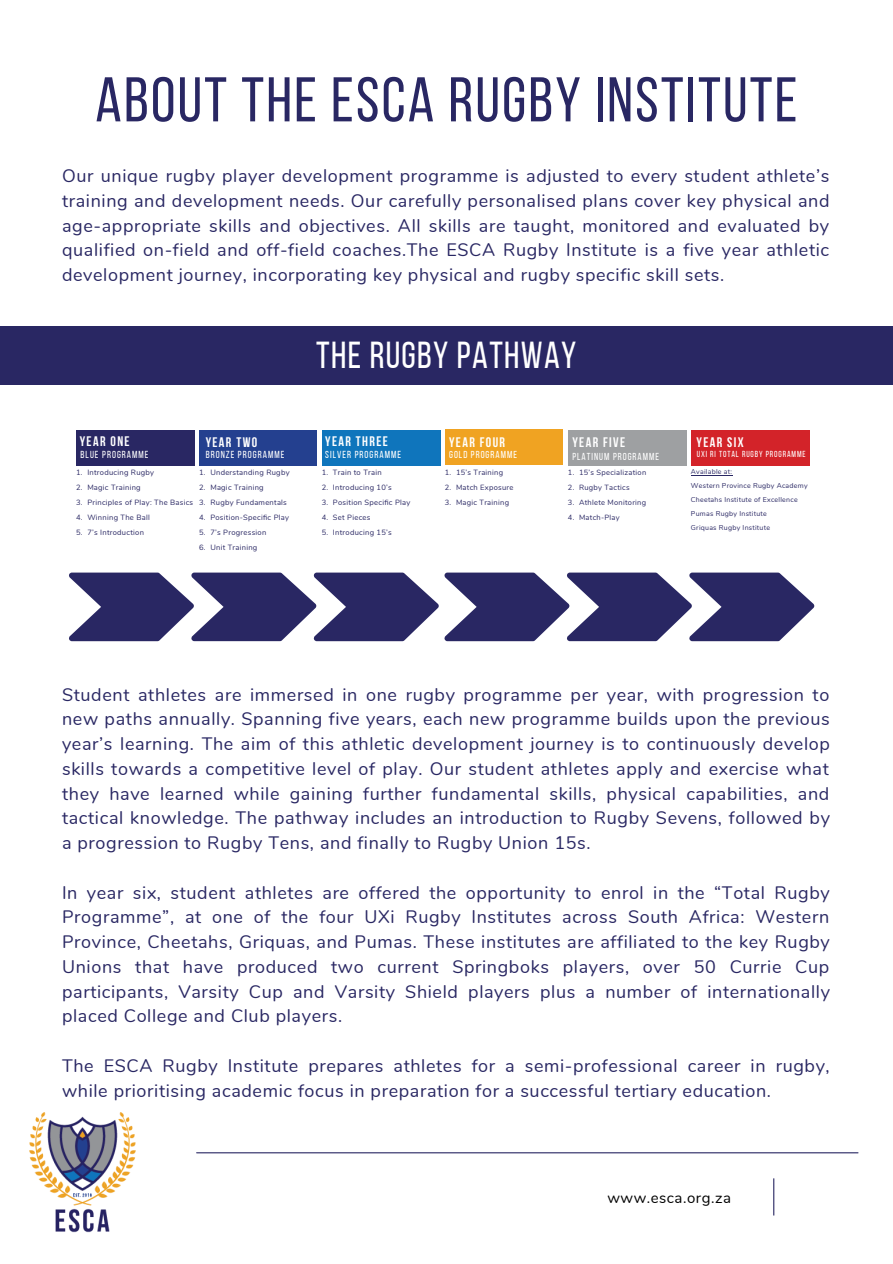
<style>
.page{position:relative;width:893px;height:1264px;background:#fff}
.page>*{position:absolute;margin:0;border:0;box-sizing:border-box;transform-origin:0 0}
.t1{font:63px "Bebas Neue";letter-spacing:.035em;color:#292763}
.t2{font:37.5px "Bebas Neue";letter-spacing:.035em;color:#fff}
.t3{font:18px/24.8px "Nunito";letter-spacing:.035em;color:#292763;text-align:justify}
.t4{font:15px "Nunito";letter-spacing:.035em;color:#000}
.t5{font:700 13.8px "Bebas Neue";letter-spacing:.1em;color:#fff}
.t6{font:10.2px "Bebas Neue";letter-spacing:.1em;color:#fff}
.t7{font:10.05px "Bebas Neue";letter-spacing:.1em;color:#fff}
.t8{font:8.7px "Bebas Neue";letter-spacing:.1em;color:#fff}
.t9{font:7.5px "Nunito";letter-spacing:.035em;color:#292763}
.t10{font:7.05px/14px "Nunito";letter-spacing:.035em;color:#292763}
</style>
<div class="page">
<hr style="left:197px;top:1152px;width:660px;height:1px;background:#292763">
<hr style="left:773px;top:1178px;width:1px;height:37px;background:#292763">
<img style="left:30px;top:1112px;width:106px;height:120px">
<div style="left:76px;top:430px;width:118px;height:35px;background:#292763"></div>
<div style="left:691px;top:430px;width:118px;height:35px;background:#d32329"></div>
<div style="left:322px;top:430px;width:118px;height:35px;background:#0f75bc"></div>
<div style="left:568px;top:430px;width:118px;height:35px;background:#9ea0a2"></div>
<div style="left:199px;top:430px;width:118px;height:35px;background:#24408f"></div>
<div style="left:445px;top:430px;width:117px;height:35px;background:#f0a322"></div>
<svg style="left:69px;top:572px;width:369px;height:69px"></svg>
<svg style="left:444px;top:572px;width:370px;height:69px"></svg>
<hr style="left:691px;top:474px;width:41px;height:1px;background:#292763">
<div style="left:0;top:326px;width:892px;height:58px;background:#292763"></div>
<h1 class="t1" style="left:95px;top:74px;width:703px">ABOUT THE ESCA RUGBY INSTITUTE</h1>
<p class="t3" style="left:62px;top:164px;width:768px">Our unique rugby player development programme is adjusted to every student athlete’s training and development needs. Our carefully personalised plans cover key physical and age-appropriate skills and objectives. All skills are taught, monitored and evaluated by qualified on-field and off-field coaches.The ESCA Rugby Institute is a five year athletic development journey, incorporating key physical and rugby specific skill sets.</p>
<h2 class="t2" style="left:316px;top:339px;width:262px">THE RUGBY PATHWAY</h2>
<p class="t5" style="left:80px;top:436px;width:51px">YEAR ONE</p>
<p class="t5" style="left:696px;top:436px;width:49px">YEAR SIX</p>
<p class="t6" style="left:325px;top:450px;width:77px">SILVER PROGRAMME</p>
<p class="t5" style="left:325px;top:436px;width:64px">YEAR THREE</p>
<p class="t5" style="left:572px;top:437px;width:54px">YEAR FIVE</p>
<p class="t5" style="left:449px;top:436px;width:58px">YEAR FOUR</p>
<p class="t5" style="left:206px;top:436px;width:53px">YEAR TWO</p>
<p class="t6" style="left:81px;top:450px;width:69px">BLUE PROGRAMME</p>
<p class="t9" style="left:76px;top:467px;width:80px">1. Introducing Rugby</p>
<p class="t9" style="left:76px;top:482px;width:66px">2. Magic Training</p>
<p class="t9" style="left:76px;top:497px;width:119px">3. Principles of Play: The Basics</p>
<p class="t9" style="left:76px;top:512px;width:75px">4. Winning The Ball</p>
<p class="t9" style="left:76px;top:527px;width:69px">5. 7’s Introduction</p>
<p class="t6" style="left:206px;top:450px;width:80px">BRONZE PROGRAMME</p>
<p class="t8" style="left:696px;top:450px;width:110px">UXI RI TOTAL RUGBY PROGRAMME</p>
<p class="t10" style="left:691px;top:465px;width:118px">Available at:<br>Western Province Rugby Academy<br>Cheetahs Institute of Excellence<br>Pumas Rugby Institute<br>Griquas Rugby Institute</p>
<p class="t7" style="left:449px;top:450px;width:69px">GOLD PROGRAMME</p>
<p class="t7" style="left:572px;top:452px;width:88px">PLATINUM PROGRAMME</p>
<p class="t9" style="left:568px;top:467px;width:80px">1. 15’s Specialization</p>
<p class="t9" style="left:568px;top:482px;width:63px">2. Rugby Tactics</p>
<p class="t9" style="left:568px;top:497px;width:80px">3. Athlete Monitoring</p>
<p class="t9" style="left:568px;top:512px;width:53px">4. Match-Play</p>
<p class="t9" style="left:445px;top:467px;width:60px">1. 15’s Training</p>
<p class="t9" style="left:445px;top:482px;width:70px">2. Match Exposure</p>
<p class="t9" style="left:445px;top:497px;width:66px">3. Magic Training</p>
<p class="t9" style="left:322px;top:467px;width:61px">1. Train to Train</p>
<p class="t9" style="left:322px;top:482px;width:72px">2. Introducing 10’s</p>
<p class="t9" style="left:322px;top:497px;width:90px">3. Position Specific Play</p>
<p class="t9" style="left:322px;top:512px;width:50px">4. Set Pieces</p>
<p class="t9" style="left:322px;top:527px;width:72px">5. Introducing 15’s</p>
<p class="t9" style="left:199px;top:467px;width:92px">1. Understanding Rugby</p>
<p class="t9" style="left:199px;top:482px;width:66px">2. Magic Training</p>
<p class="t9" style="left:199px;top:497px;width:89px">3. Rugby Fundamentals</p>
<p class="t9" style="left:199px;top:512px;width:91px">4. Position-Specific Play</p>
<p class="t9" style="left:199px;top:527px;width:69px">5. 7’s Progression</p>
<p class="t9" style="left:199px;top:543px;width:60px">6. Unit Training</p>
<p class="t3" style="left:62px;top:682px;width:769px">Student athletes are immersed in one rugby programme per year, with progression to new paths annually. Spanning five years, each new programme builds upon the previous year’s learning. The aim of this athletic development journey is to continuously develop skills towards a competitive level of play. Our student athletes apply and exercise what they have learned while gaining further fundamental skills, physical capabilities, and tactical knowledge. The pathway includes an introduction to Rugby Sevens, followed by a progression to Rugby Tens, and finally to Rugby Union 15s.</p>
<p class="t3" style="left:62px;top:880px;width:769px">In year six, student athletes are offered the opportunity to enrol in the “Total Rugby Programme”, at one of the four UXi Rugby Institutes across South Africa: Western Province, Cheetahs, Griquas, and Pumas. These institutes are affiliated to the key Rugby Unions that have produced two current Springboks players, over 50 Currie Cup participants, Varsity Cup and Varsity Shield players plus a number of internationally placed College and Club players.</p>
<p class="t3" style="left:62px;top:1053px;width:769px">The ESCA Rugby Institute prepares athletes for a semi-professional career in rugby, while prioritising academic focus in preparation for a successful tertiary education.</p>
<p class="t4" style="left:607px;top:1187px;width:125px">www.esca.org.za</p>
</div>
